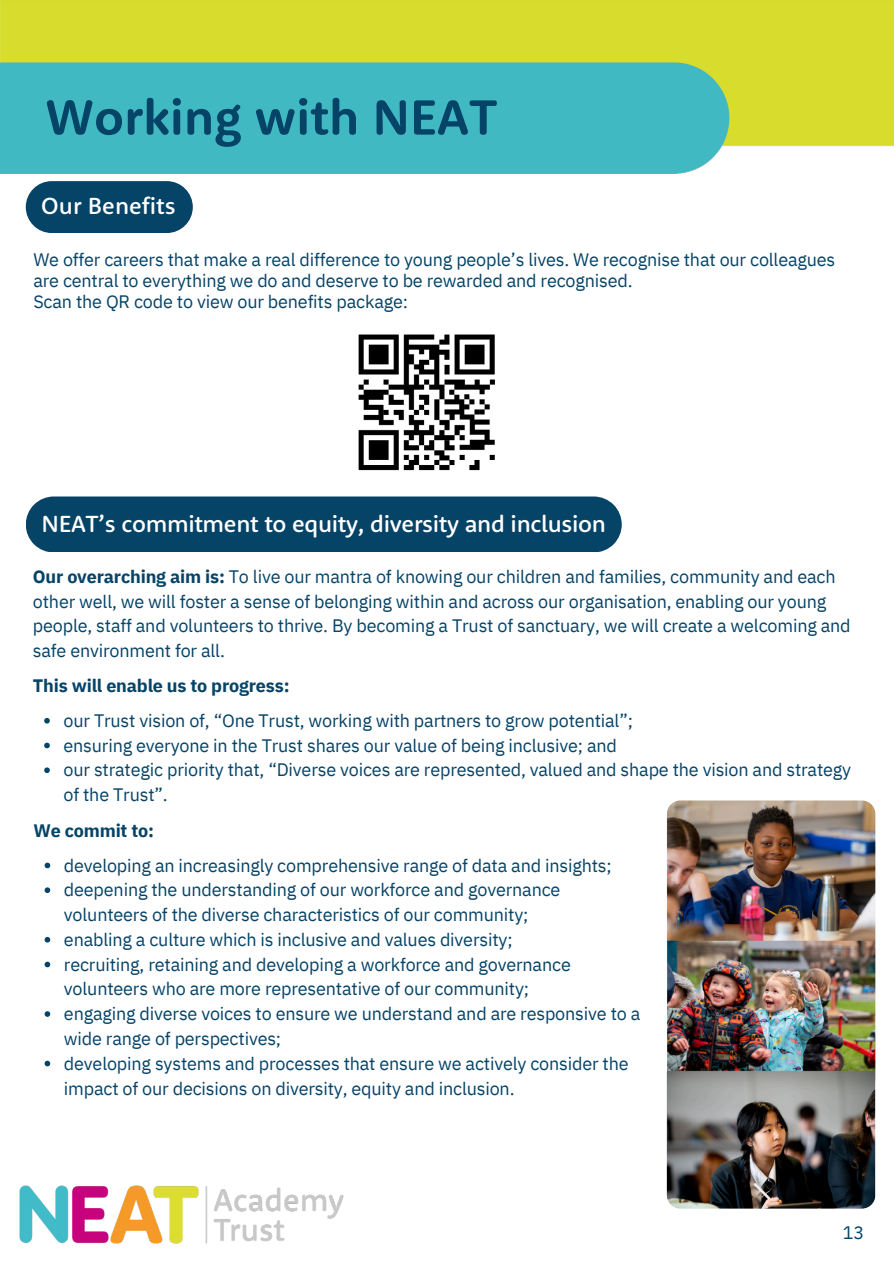
<style>
.page{position:relative;width:894px;height:1264px;background:#fff}
.page>*{position:absolute;margin:0;border:0;box-sizing:border-box;transform-origin:0 0}
.t1{font:700 50.85px "Rooney Sans";color:#054367}
.t2{font:500 24px "Rooney Sans";letter-spacing:-.015em;color:#fff}
.t3{font:18px/24.8px "IBM Plex Sans";letter-spacing:-.01em;color:#054367}
.t4{font:700 18px "IBM Plex Sans";letter-spacing:-.01em;color:#054367}
.s1{font-weight:700}
</style>
<div class="page">
<img style="left:19px;top:1185px;width:325px;height:59px">
<img style="left:666px;top:800px;width:208px;height:408px">
<img style="left:358px;top:334px;width:137px;height:136px">
<img style="left:0;top:0;width:893px;height:174px">
<div style="left:26px;top:496px;width:595px;height:56px;background:#054367"></div>
<div style="left:26px;top:181px;width:167px;height:52px;background:#054367;border-radius:26px"></div>
<svg style="left:44px;top:718px;width:6px;height:5px"></svg>
<svg style="left:44px;top:742px;width:6px;height:6px"></svg>
<svg style="left:44px;top:767px;width:6px;height:6px"></svg>
<svg style="left:45px;top:862px;width:5px;height:6px"></svg>
<svg style="left:45px;top:887px;width:5px;height:6px"></svg>
<svg style="left:45px;top:936px;width:5px;height:6px"></svg>
<svg style="left:45px;top:961px;width:5px;height:6px"></svg>
<svg style="left:45px;top:1011px;width:5px;height:5px"></svg>
<svg style="left:45px;top:1060px;width:5px;height:6px"></svg>
<p class="t1" style="left:45px;top:84px;width:453px">Working with NEAT</p>
<h1 class="t2" style="left:41px;top:190px;width:136px">Our Benefits</h1>
<p class="t3" style="left:33px;top:248px;width:803px;line-height:21.3px">We offer careers that make a real difference to young people’s lives. We recognise that our colleagues are central to everything we do and deserve to be rewarded and recognised.<br>Scan the QR code to view our benefits package:</p>
<p class="t2" style="left:41px;top:508px;width:565px">NEAT’s commitment to equity, diversity and inclusion</p>
<h2 class="t3" style="left:33px;top:563px;width:819px"><span class="s1">Our overarching aim is:</span> To live our mantra of knowing our children and families, community and each other well, we will foster a sense of belonging within and across our organisation, enabling our young people, staff and volunteers to thrive. By becoming a Trust of sanctuary, we will create a welcoming and safe environment for all.</h2>
<p class="t4" style="left:33px;top:673px;width:258px">This will enable us to progress:</p>
<p class="t3" style="left:63px;top:707px;width:570px">our Trust vision of, “One Trust, working with partners to grow potential”;</p>
<h2 class="t3" style="left:63px;top:732px;width:554px">ensuring everyone in the Trust shares our value of being inclusive; and</h2>
<p class="t3" style="left:63px;top:757px;width:789px">our strategic priority that, “Diverse voices are represented, valued and shape the vision and strategy of the Trust”.</p>
<p class="t4" style="left:33px;top:818px;width:122px">We commit to:</p>
<p class="t3" style="left:64px;top:852px;width:549px">developing an increasingly comprehensive range of data and insights;</p>
<h3 class="t3" style="left:64px;top:877px;width:498px">deepening the understanding of our workforce and governance volunteers of the diverse characteristics of our community;</h3>
<p class="t3" style="left:64px;top:926px;width:450px">enabling a culture which is inclusive and values diversity;</p>
<p class="t3" style="left:64px;top:951px;width:508px">recruiting, retaining and developing a workforce and governance volunteers who are more representative of our community;</p>
<p class="t3" style="left:64px;top:1001px;width:577px">engaging diverse voices to ensure we understand and are responsive to a wide range of perspectives;</p>
<p class="t3" style="left:64px;top:1050px;width:566px">developing systems and processes that ensure we actively consider the impact of our decisions on diversity, equity and inclusion.</p>
<p class="t3" style="left:842px;top:1220px;width:23px">13</p>
</div>
